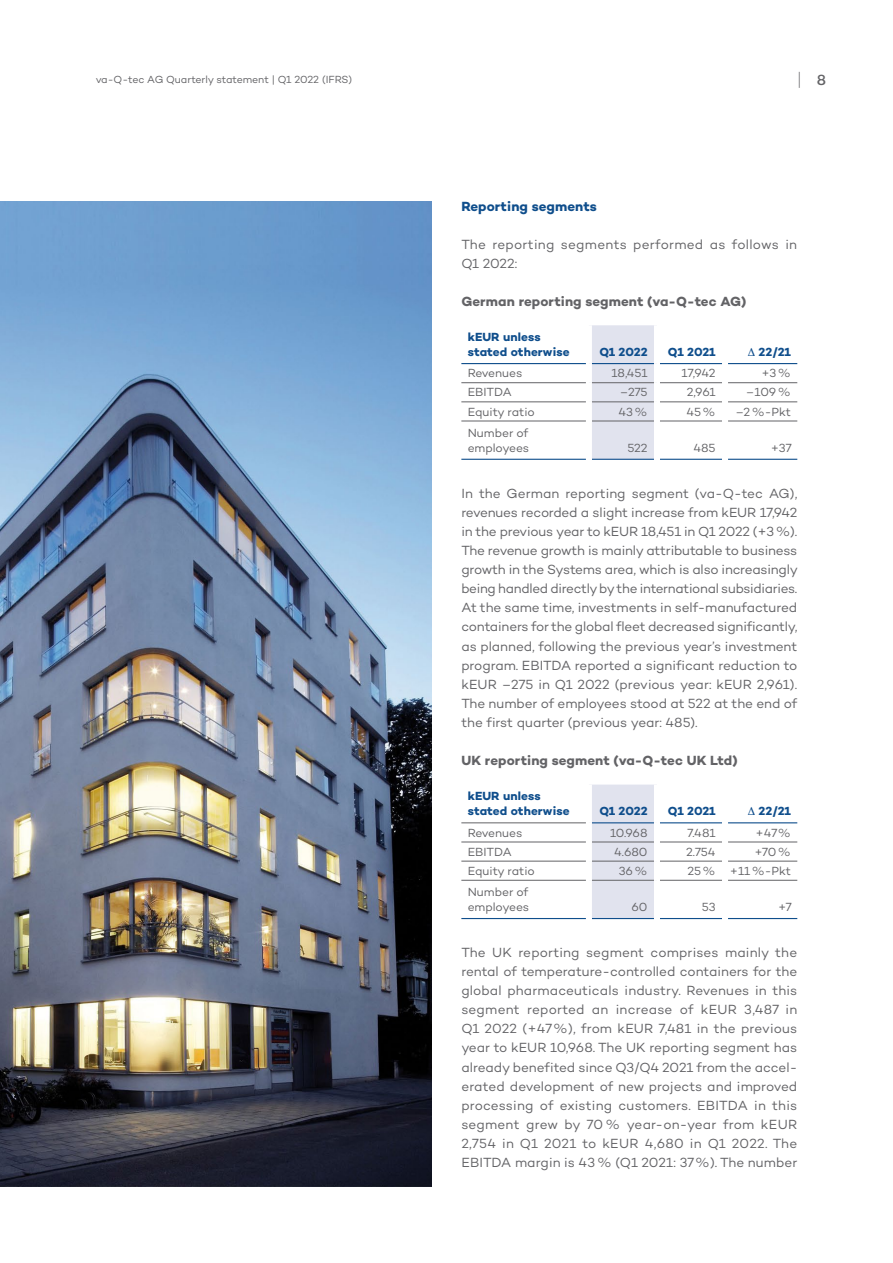
<style>
.page{position:relative;width:893px;height:1263px;background:#fff}
.page>*{position:absolute;margin:0;border:0;box-sizing:border-box;transform-origin:0 0}
.t1{font:300 18px "Campton";color:#636366;scale:.83 1}
.t2{font:13.5px/19.2px "Campton";color:#636366;text-align:justify}
.t3{font:700 13.5px "Campton";letter-spacing:.005em;color:#636366}
.t4{font:700 13.5px "Campton";letter-spacing:.005em;color:#0f4e8c}
.t5{font:12px/15px "Campton";letter-spacing:-.01em;color:#636366}
.t6{font:700 12px/15px "Campton";letter-spacing:.005em;color:#0f4e8c}
.t7{font:10.5px "Campton";letter-spacing:-.01em;color:#636366}
.s1{font-weight:500;font-size:15px}
</style>
<div class="page">
<img style="left:0;top:201px;width:432px;height:985px">
<div style="left:592px;top:325px;width:62px;height:134px;background:#e1e3ee"></div>
<hr style="left:461px;top:382px;width:125px;height:1px;background:#636366">
<hr style="left:592px;top:382px;width:62px;height:1px;background:#636366">
<hr style="left:660px;top:382px;width:62px;height:1px;background:#636366">
<hr style="left:728px;top:382px;width:69px;height:1px;background:#636366">
<hr style="left:461px;top:363px;width:125px;height:1px;background:#0f4e8c">
<hr style="left:592px;top:363px;width:62px;height:1px;background:#0f4e8c">
<hr style="left:660px;top:363px;width:62px;height:1px;background:#0f4e8c">
<hr style="left:728px;top:363px;width:69px;height:1px;background:#0f4e8c">
<hr style="left:461px;top:459px;width:125px;height:1px;background:#0f4e8c">
<hr style="left:592px;top:459px;width:62px;height:1px;background:#0f4e8c">
<hr style="left:660px;top:459px;width:62px;height:1px;background:#0f4e8c">
<hr style="left:728px;top:459px;width:69px;height:1px;background:#0f4e8c">
<hr style="left:461px;top:402px;width:125px;height:1px;background:#636366">
<hr style="left:592px;top:402px;width:62px;height:1px;background:#636366">
<hr style="left:660px;top:402px;width:62px;height:1px;background:#636366">
<hr style="left:728px;top:402px;width:69px;height:1px;background:#636366">
<hr style="left:461px;top:421px;width:125px;height:1px;background:#636366">
<hr style="left:592px;top:421px;width:62px;height:1px;background:#636366">
<hr style="left:660px;top:421px;width:62px;height:1px;background:#636366">
<hr style="left:728px;top:421px;width:69px;height:1px;background:#636366">
<div style="left:592px;top:784px;width:62px;height:134px;background:#e1e3ee"></div>
<hr style="left:461px;top:842px;width:125px;height:1px;background:#636366">
<hr style="left:592px;top:842px;width:62px;height:1px;background:#636366">
<hr style="left:660px;top:842px;width:62px;height:1px;background:#636366">
<hr style="left:728px;top:842px;width:69px;height:1px;background:#636366">
<hr style="left:461px;top:823px;width:125px;height:1px;background:#636366">
<hr style="left:461px;top:861px;width:125px;height:1px;background:#636366">
<hr style="left:592px;top:861px;width:62px;height:1px;background:#636366">
<hr style="left:660px;top:861px;width:62px;height:1px;background:#636366">
<hr style="left:728px;top:861px;width:69px;height:1px;background:#636366">
<hr style="left:461px;top:880px;width:125px;height:1px;background:#636366">
<hr style="left:592px;top:880px;width:62px;height:1px;background:#636366">
<hr style="left:660px;top:880px;width:62px;height:1px;background:#636366">
<hr style="left:728px;top:880px;width:69px;height:1px;background:#636366">
<hr style="left:592px;top:822px;width:62px;height:1px;background:#0f4e8c">
<hr style="left:660px;top:822px;width:62px;height:1px;background:#0f4e8c">
<hr style="left:728px;top:822px;width:69px;height:1px;background:#0f4e8c">
<hr style="left:461px;top:918px;width:125px;height:1px;background:#0f4e8c">
<hr style="left:592px;top:918px;width:62px;height:1px;background:#0f4e8c">
<hr style="left:660px;top:918px;width:62px;height:1px;background:#0f4e8c">
<hr style="left:728px;top:918px;width:69px;height:1px;background:#0f4e8c">
<p class="t7" style="left:96px;top:73px;width:258px">va-Q-tec AG Quarterly statement | Q1 2022 (IFRS)</p>
<h1 class="t1" style="left:797px;top:68px;width:36px">| <span class="s1">8</span></h1>
<p class="t4" style="left:461px;top:197px;width:137px">Reporting segments</p>
<p class="t2" style="left:461px;top:234px;width:337px">The reporting segments performed as follows in<br>Q1 2022:</p>
<p class="t3" style="left:461px;top:293px;width:286px">German reporting segment (va-Q-tec AG)</p>
<p class="t6" style="left:468px;top:329px;width:103px">kEUR unless stated otherwise</p>
<p class="t6" style="left:599px;top:344px;width:50px">Q1 2022</p>
<p class="t6" style="left:668px;top:344px;width:49px">Q1 2021</p>
<p class="t6" style="left:748px;top:344px;width:45px">∆ 22/21</p>
<p class="t5" style="left:468px;top:365px;width:56px">Revenues</p>
<p class="t5" style="left:611px;top:365px;width:38px">18,451</p>
<p class="t5" style="left:682px;top:365px;width:36px">17,942</p>
<p class="t5" style="left:761px;top:365px;width:31px">+3%</p>
<p class="t5" style="left:468px;top:384px;width:45px">EBITDA</p>
<p class="t5" style="left:620px;top:384px;width:29px">–275</p>
<p class="t5" style="left:687px;top:384px;width:30px">2,961</p>
<p class="t5" style="left:746px;top:384px;width:47px">–109%</p>
<p class="t5" style="left:468px;top:404px;width:68px">Equity ratio</p>
<p class="t5" style="left:618px;top:404px;width:31px">43%</p>
<p class="t5" style="left:686px;top:404px;width:31px">45%</p>
<p class="t5" style="left:735px;top:404px;width:57px">–2%-Pkt</p>
<p class="t5" style="left:468px;top:425px;width:63px">Number of employees</p>
<p class="t5" style="left:627px;top:440px;width:22px">522</p>
<p class="t5" style="left:693px;top:440px;width:24px">485</p>
<p class="t5" style="left:771px;top:440px;width:23px">+37</p>
<p class="t2" style="left:461px;top:483px;width:338px">In the German reporting segment (va-Q-tec AG), revenues recorded a slight increase from kEUR 17,942 in the previous year to kEUR 18,451 in Q1 2022 (+3%).<br>The revenue growth is mainly attributable to business growth in the Systems area, which is also increasingly being handled directly by the international subsidiaries.<br>At the same time, investments in self-manufactured containers for the global fleet decreased significantly, as planned, following the previous year’s investment program. EBITDA reported a significant reduction to kEUR –275 in Q1 2022 (previous year: kEUR 2,961).<br>The number of employees stood at 522 at the end of the first quarter (previous year: 485).</p>
<p class="t3" style="left:461px;top:752px;width:278px">UK reporting segment (va-Q-tec UK Ltd)</p>
<p class="t6" style="left:468px;top:788px;width:103px">kEUR unless stated otherwise</p>
<p class="t6" style="left:599px;top:803px;width:50px">Q1 2022</p>
<p class="t6" style="left:668px;top:803px;width:49px">Q1 2021</p>
<p class="t6" style="left:748px;top:803px;width:45px">∆ 22/21</p>
<p class="t5" style="left:468px;top:825px;width:56px">Revenues</p>
<p class="t5" style="left:610px;top:825px;width:39px">10.968</p>
<p class="t5" style="left:687px;top:825px;width:30px">7.481</p>
<p class="t5" style="left:755px;top:825px;width:37px">+47%</p>
<p class="t5" style="left:468px;top:844px;width:45px">EBITDA</p>
<p class="t5" style="left:614px;top:844px;width:35px">4.680</p>
<p class="t5" style="left:686px;top:844px;width:31px">2.754</p>
<p class="t5" style="left:754px;top:844px;width:38px">+70%</p>
<p class="t5" style="left:468px;top:863px;width:68px">Equity ratio</p>
<p class="t5" style="left:619px;top:863px;width:30px">36%</p>
<p class="t5" style="left:688px;top:863px;width:105px">25% +11%-Pkt</p>
<p class="t5" style="left:468px;top:884px;width:63px">Number of employees</p>
<p class="t5" style="left:631px;top:899px;width:18px">60</p>
<p class="t5" style="left:702px;top:899px;width:15px">53</p>
<p class="t5" style="left:778px;top:899px;width:15px">+7</p>
<p class="t2" style="left:461px;top:942px;width:338px">The UK reporting segment comprises mainly the rental of temperature-controlled containers for the global pharmaceuticals industry. Revenues in this segment reported an increase of kEUR 3,487 in Q1 2022 (+47%), from kEUR 7,481 in the previous year to kEUR 10,968. The UK reporting segment has already benefited since Q3/Q4 2021 from the accel&shy;erated development of new projects and improved processing of existing customers. EBITDA in this segment grew by 70% year-on-year from kEUR 2,754 in Q1 2021 to kEUR 4,680 in Q1 2022. The EBITDA margin is 43% (Q1 2021: 37%). The number</p>
</div>
